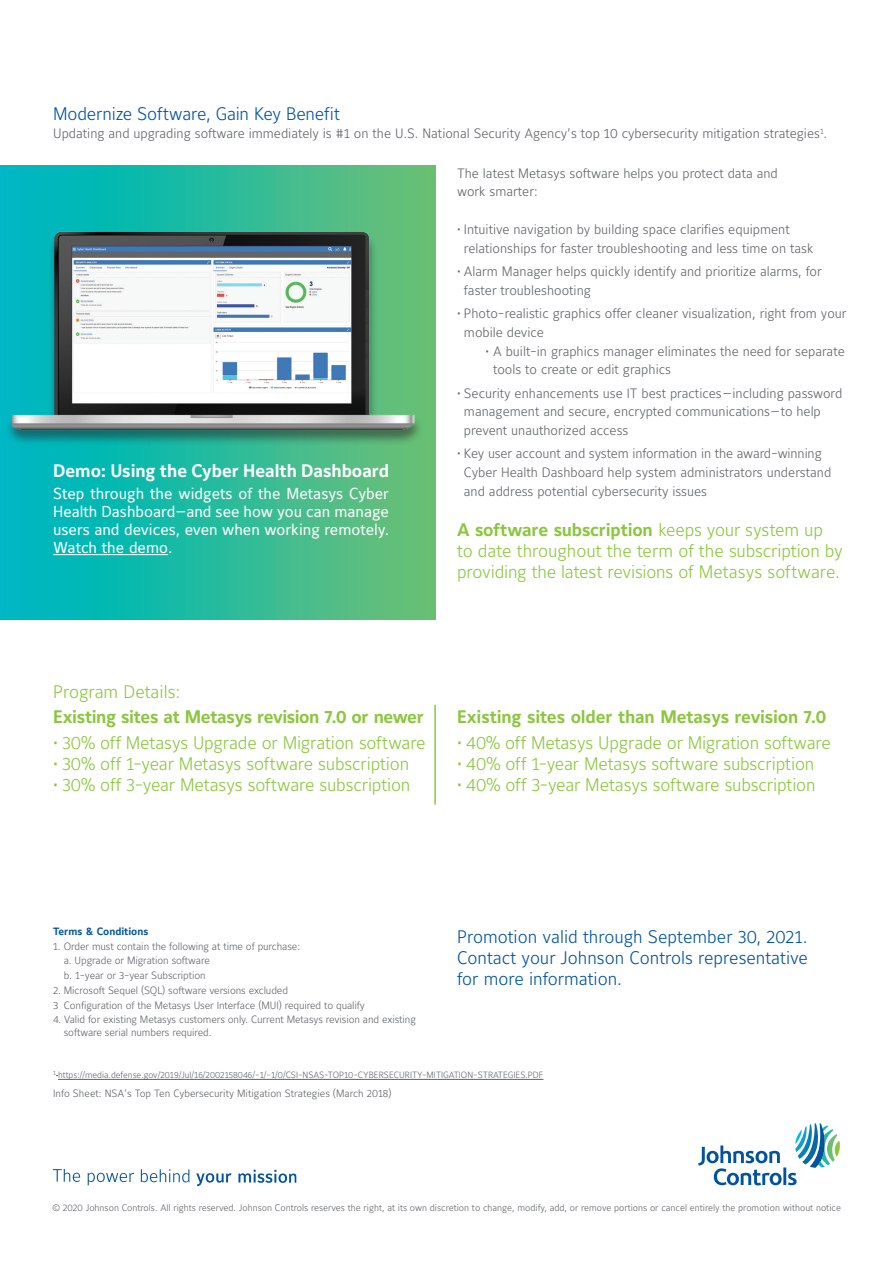
<style>
.page{position:relative;width:893px;height:1263px;background:#fff}
.page>*{position:absolute;margin:0;border:0;box-sizing:border-box;transform-origin:0 0}
.Body{font:18px/21px "Maurea Light Lf";letter-spacing:-.01em;color:#8bc63e}
.Body-2{font:18px/21px "Maurea Light Lf";color:#01539e}
.Body-3{font:18px "Maurea Bold Lf";letter-spacing:-.015em;color:#8bc63e}
.Body-4{font:18px "Maurea Bold Lf";letter-spacing:-.005em;color:#fff}
.Body-5{font:15.75px/18px "Maurea Regular Lf";color:#fff;text-align:justify}
.Body-6{font:13.5px/18.8px "Maurea Light Lf";color:#5f6369}
.Body-7{font:10.5px/12.6px "Maurea Light Lf";letter-spacing:-.01em;color:#5f6369}
.Para_title{font:10.5px "Maurea Bold Lf";color:#01539e}
.Body-8{font:9.45px "Maurea Light Lf";color:#5f6369}
.Body-9{font:9px "Maurea Light Lf";color:#5f6369}
.s1{font-family:"Maurea Bold Lf"}
</style>
<div class="page">
<div style="left:0;top:165px;width:436px;height:454px;background:linear-gradient(to right,#00b7c6,#6bbf73)"></div>
<hr style="left:58px;top:1079px;width:485px;height:1px;background:#5f6369">
<div style="left:5px;top:233px;width:418px;height:213px;background:#231f20;opacity:.5"></div>
<img style="left:12px;top:214px;width:405px;height:248px">
<hr style="left:53px;top:554px;width:115px;height:1px;background:#fff">
<hr style="left:434px;top:705px;width:2px;height:99px;background:#8bc63e">
<svg style="left:698px;top:1123px;width:142px;height:62px"></svg>
<svg style="left:53px;top:1169px;width:27px;height:13px"></svg>
<svg style="left:88px;top:1173px;width:46px;height:12px"></svg>
<svg style="left:141px;top:1169px;width:48px;height:13px"></svg>
<svg style="left:196px;top:1173px;width:35px;height:13px"></svg>
<svg style="left:238px;top:1170px;width:59px;height:13px"></svg>
<p class="Body-2" style="left:53px;top:104px;width:288px">Modernize Software, Gain Key Benefit</p>
<p class="Body-6" style="left:53px;top:125px;width:776px">Updating and upgrading software immediately is #1 on the U.S. National Security Agency’s top 10 cybersecurity mitigation strategies<sup>1</sup>.</p>
<p class="Body-6" style="left:457px;top:164px;width:322px">The latest Metasys software helps you protect data and</p>
<p class="Body-6" style="left:457px;top:183px;width:82px">work smarter:</p>
<p class="Body-6" style="left:464px;top:221px;width:351px;text-indent:-7px">• Intuitive navigation by building space clarifies equipment relationships for faster troubleshooting and less time on task</p>
<p class="Body-6" style="left:464px;top:263px;width:359px;text-indent:-7px">• Alarm Manager helps quickly identify and prioritize alarms, for faster troubleshooting</p>
<p class="Body-6" style="left:464px;top:305px;width:384px;text-indent:-7px">• Photo-realistic graphics offer cleaner visualization, right from your mobile device</p>
<p class="Body-6" style="left:493px;top:342px;width:353px;text-indent:-8px">• A built-in graphics manager eliminates the need for separate tools to create or edit graphics</p>
<p class="Body-6" style="left:464px;top:384px;width:380px;text-indent:-7px">• Security enhancements use IT best practices—including password management and secure, encrypted communications—to help prevent unauthorized access</p>
<p class="Body-6" style="left:464px;top:445px;width:369px;text-indent:-7px">• Key user account and system information in the award-winning<br>Cyber Health Dashboard help system administrators understand and address potential cybersecurity issues</p>
<p class="Body" style="left:457px;top:520px;width:387px"><span class="s1">A software subscription</span> keeps your system up to date throughout the term of the subscription by providing the latest revisions of Metasys software.</p>
<p class="Body-4" style="left:53px;top:460px;width:337px">Demo: Using the Cyber Health Dashboard</p>
<p class="Body-5" style="left:53px;top:485px;width:337px">Step through the widgets of the Metasys Cyber Health Dashboard—and see how you can manage users and devices, even when working remotely.<br>Watch the demo.</p>
<p class="Body" style="left:53px;top:682px;width:129px">Program Details:</p>
<p class="Body-3" style="left:53px;top:707px;width:372px">Existing sites at Metasys revision 7.0 or newer</p>
<p class="Body" style="left:53px;top:733px;width:374px">• 30% off Metasys Upgrade or Migration software</p>
<p class="Body" style="left:53px;top:754px;width:358px">• 30% off 1-year Metasys software subscription</p>
<p class="Body" style="left:53px;top:775px;width:359px">• 30% off 3-year Metasys software subscription</p>
<p class="Body-3" style="left:457px;top:707px;width:371px">Existing sites older than Metasys revision 7.0</p>
<p class="Body" style="left:457px;top:733px;width:375px">• 40% off Metasys Upgrade or Migration software</p>
<p class="Body" style="left:457px;top:754px;width:359px">• 40% off 1-year Metasys software subscription</p>
<p class="Body" style="left:457px;top:775px;width:360px">• 40% off 3-year Metasys software subscription</p>
<p class="Para_title" style="left:53px;top:925px;width:97px">Terms &amp; Conditions</p>
<p class="Body-7" style="left:53px;top:940px;width:249px">1. Order must contain the following at time of purchase:</p>
<p class="Body-7" style="left:64px;top:955px;width:148px">a. Upgrade or Migration software</p>
<p class="Body-7" style="left:64px;top:970px;width:144px">b. 1-year or 3-year Subscription</p>
<p class="Body-7" style="left:53px;top:984px;width:236px">2. Microsoft Sequel (SQL) software versions excluded</p>
<p class="Body-7" style="left:53px;top:999px;width:313px">3 Configuration of the Metasys User Interface (MUI) required to qualify</p>
<p class="Body-7" style="left:64px;top:1014px;width:354px;text-indent:-11px">4. Valid for existing Metasys customers only. Current Metasys revision and existing software serial numbers required.</p>
<p class="Body-2" style="left:457px;top:927px;width:352px">Promotion valid through September 30, 2021.</p>
<p class="Body-2" style="left:457px;top:948px;width:352px">Contact your Johnson Controls representative for more information.</p>
<p class="Body-9" style="left:53px;top:1070px;width:492px"><sup>1</sup> https://media.defense.gov/2019/Jul/16/2002158046/-1/-1/0/CSI-NSAS-TOP10-CYBERSECURITY-MITIGATION-STRATEGIES.PDF</p>
<p class="Body-7" style="left:53px;top:1088px;width:340px">Info Sheet: NSA’s Top Ten Cybersecurity Mitigation Strategies (March 2018)</p>
<p class="Body-8" style="left:52px;top:1202px;width:790px">© 2020 Johnson Controls. All rights reserved. Johnson Controls reserves the right, at its own discretion to change, modify, add, or remove portions or cancel entirely the promotion without notice</p>
</div>
